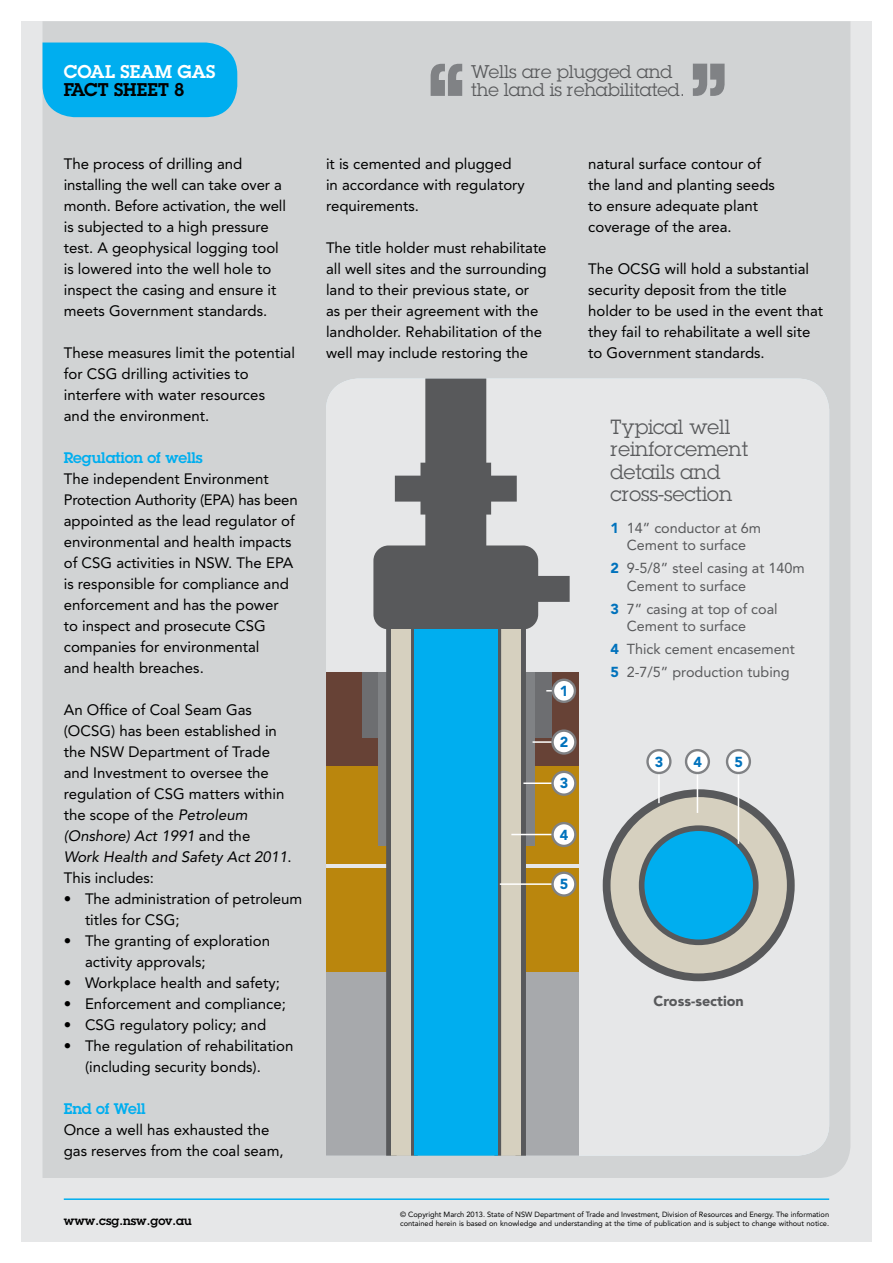
<style>
.page{position:relative;width:893px;height:1263px;background:#fff}
.page>*{position:absolute;margin:0;border:0;box-sizing:border-box;transform-origin:0 0}
.t1{font:20.1px/22.5px "Lubalin Graph";color:#58595b}
.t2{font:18px/18px "Lubalin Graph";color:#58595b}
.t3{font:600 18px "Lubalin Graph";letter-spacing:.01em;color:#fff}
.t4{font:600 18px "Lubalin Graph";letter-spacing:-.005em;color:#000}
.t5{font:15px/21px "Avenir";color:#000}
.t6{font:600 15px "Lubalin Graph";letter-spacing:-.005em;color:#00aeef}
.t7{font:14.4px/17.2px "Avenir";color:#58595b}
.t8{font:900 14.4px "Avenir";color:#58595b}
.t9{font:900 14.4px "Avenir";color:#0072bc}
.t10{font:600 12px "Lubalin Graph";color:#000}
.t11{font:7.5px/9px "Avenir";letter-spacing:-.005em;color:#000}
.s1{font-style:italic}
.s2{font-weight:900;color:#0072bc}
</style>
<div class="page">
<div style="left:21px;top:21px;width:851px;height:1221px;background:#e6e7e8"></div>
<div style="left:43px;top:21px;width:807px;height:1157px;background:#d1d3d4"></div>
<hr style="left:64px;top:1198px;width:765px;height:2px;background:#00aeef">
<svg style="left:326px;top:379px;width:503px;height:777px"></svg>
<div style="left:326px;top:766px;width:253px;height:206px;background:#ba860d"></div>
<hr style="left:326px;top:864px;width:255px;height:4px;background:#e6e7e8">
<div style="left:326px;top:673px;width:253px;height:93px;background:#674236"></div>
<div style="left:326px;top:972px;width:253px;height:184px;background:#a7a9ac"></div>
<svg style="left:326px;top:379px;width:244px;height:250px"></svg>
<div style="left:362px;top:673px;width:189px;height:65px;background:#6d6e71"></div>
<div style="left:378px;top:673px;width:157px;height:173px;background:#808285"></div>
<div style="left:386px;top:624px;width:140px;height:532px;background:#58595b"></div>
<div style="left:391px;top:629px;width:130px;height:527px;background:#d6d0bf"></div>
<div style="left:411px;top:626px;width:90px;height:530px;background:#58595b"></div>
<div style="left:414px;top:629px;width:84px;height:527px;background:#00aeef"></div>
<div style="left:603px;top:789px;width:192px;height:192px;border:16px solid #58595b;border-radius:50%"></div>
<div style="left:610px;top:797px;width:177px;height:176px;background:#d6d0bf;border-radius:50%"></div>
<div style="left:639px;top:825px;width:120px;height:120px;border:11px solid #58595b;border-radius:50%"></div>
<div style="left:644px;top:831px;width:109px;height:108px;background:#00aeef;border-radius:50%"></div>
<hr style="left:658px;top:762px;width:2px;height:41px;background:#fff">
<hr style="left:697px;top:762px;width:1px;height:51px;background:#fff">
<hr style="left:738px;top:762px;width:1px;height:82px;background:#fff">
<div style="left:552px;top:679px;width:24px;height:24px;border:5px solid #808285;border-radius:50%"></div>
<div style="left:554px;top:681px;width:20px;height:20px;background:#fff;border-radius:50%"></div>
<hr style="left:533px;top:741px;width:25px;height:2px;background:#fff">
<div style="left:551px;top:729px;width:26px;height:26px;border:5px solid #808285;border-radius:50%"></div>
<div style="left:554px;top:732px;width:20px;height:20px;background:#fff;border-radius:50%"></div>
<hr style="left:523px;top:782px;width:35px;height:2px;background:#fff">
<div style="left:551px;top:771px;width:26px;height:25px;border:5px solid #808285;border-radius:50%"></div>
<div style="left:554px;top:773px;width:20px;height:20px;background:#fff;border-radius:50%"></div>
<hr style="left:511px;top:834px;width:43px;height:1px;background:#fff">
<div style="left:551px;top:822px;width:26px;height:25px;border:5px solid #808285;border-radius:50%"></div>
<div style="left:554px;top:824px;width:20px;height:21px;background:#fff;border-radius:50%"></div>
<hr style="left:500px;top:883px;width:54px;height:2px;background:#fff">
<div style="left:551px;top:871px;width:26px;height:26px;border:5px solid #808285;border-radius:50%"></div>
<div style="left:554px;top:874px;width:20px;height:20px;background:#fff;border-radius:50%"></div>
<div style="left:646px;top:749px;width:26px;height:25px;border:5px solid #808285;border-radius:50%"></div>
<div style="left:649px;top:751px;width:20px;height:21px;background:#fff;border-radius:50%"></div>
<div style="left:685px;top:749px;width:25px;height:25px;border:5px solid #808285;border-radius:50%"></div>
<div style="left:687px;top:751px;width:21px;height:21px;background:#fff;border-radius:50%"></div>
<div style="left:726px;top:749px;width:25px;height:25px;border:5px solid #808285;border-radius:50%"></div>
<div style="left:728px;top:751px;width:21px;height:21px;background:#fff;border-radius:50%"></div>
<svg style="left:431px;top:64px;width:31px;height:32px"></svg>
<svg style="left:693px;top:64px;width:32px;height:32px"></svg>
<div style="left:43px;top:43px;width:194px;height:74px;background:#00aeef"></div>
<p class="t3" style="left:64px;top:59px;width:153px">COAL SEAM GAS</p>
<p class="t4" style="left:64px;top:77px;width:122px">FACT SHEET 8</p>
<p class="t5" style="left:64px;top:153px;width:224px">The process of drilling and installing the well can take over a month. Before activation, the well is subjected to a high pressure test. A geophysical logging tool is lowered into the well hole to inspect the casing and ensure it meets Government standards.</p>
<p class="t5" style="left:64px;top:342px;width:233px">These measures limit the potential for CSG drilling activities to interfere with water resources<br>and the environment.</p>
<p class="t6" style="left:64px;top:447px;width:141px">Regulation of wells</p>
<p class="t5" style="left:64px;top:468px;width:235px">The independent Environment<br>Protection Authority (EPA) has been appointed as the lead regulator of environmental and health impacts of CSG activities in NSW. The EPA is responsible for compliance and enforcement and has the power<br>to inspect and prosecute CSG companies for environmental<br>and health breaches.</p>
<p class="t5" style="left:64px;top:699px;width:229px">An Office of Coal Seam Gas (OCSG) has been established in the NSW Department of Trade and Investment to oversee the regulation of CSG matters within the scope of the <span class="s1">Petroleum (Onshore) Act 1991</span> and the<br><span class="s1">Work Health and Safety Act 2011</span>.<br>This includes:</p>
<p class="t5" style="left:85px;top:888px;width:219px;text-indent:-21px">• The administration of petroleum titles for CSG;</p>
<p class="t5" style="left:85px;top:930px;width:187px;text-indent:-21px">• The granting of exploration activity approvals;</p>
<p class="t5" style="left:64px;top:972px;width:218px">• Workplace health and safety;</p>
<p class="t5" style="left:64px;top:993px;width:224px">• Enforcement and compliance;</p>
<p class="t5" style="left:64px;top:1014px;width:204px">• CSG regulatory policy; and</p>
<p class="t5" style="left:85px;top:1035px;width:210px;text-indent:-21px">• The regulation of rehabilitation (including security bonds).</p>
<p class="t6" style="left:64px;top:1098px;width:83px">End of Well</p>
<p class="t5" style="left:64px;top:1119px;width:221px">Once a well has exhausted the gas reserves from the coal seam,</p>
<p class="t2" style="left:471px;top:62px;width:216px">Wells are plugged and the land is rehabilitated.</p>
<p class="t5" style="left:326px;top:153px;width:200px">it is cemented and plugged in accordance with regulatory requirements.</p>
<p class="t5" style="left:326px;top:237px;width:222px">The title holder must rehabilitate all well sites and the surrounding land to their previous state, or as per their agreement with the landholder. Rehabilitation of the well may include restoring the</p>
<p class="t5" style="left:588px;top:153px;width:188px">natural surface contour of the land and planting seeds to ensure adequate plant coverage of the area.</p>
<p class="t5" style="left:588px;top:258px;width:236px">The OCSG will hold a substantial security deposit from the title holder to be used in the event that they fail to rehabilitate a well site to Government standards.</p>
<p class="t9" style="left:560px;top:682px;width:10px">1</p>
<p class="t9" style="left:560px;top:733px;width:10px">2</p>
<p class="t9" style="left:560px;top:775px;width:10px">3</p>
<p class="t9" style="left:560px;top:826px;width:10px">4</p>
<p class="t9" style="left:560px;top:875px;width:10px">5</p>
<h1 class="t1" style="left:610px;top:415px;width:139px">Typical well reinforcement details and cross-section</h1>
<p class="t7" style="left:610px;top:519px;width:152px;text-align:center"><span class="s2">1</span> 14” conductor at 6m<br>Cement to surface</p>
<p class="t7" style="left:627px;top:560px;width:179px;text-indent:-16px"><span class="s2">2</span> 9-5/8” steel casing at 140m<br>Cement to surface</p>
<p class="t7" style="left:627px;top:600px;width:152px;text-indent:-16px"><span class="s2">3</span> 7” casing at top of coal<br>Cement to surface</p>
<p class="t7" style="left:610px;top:638px;width:186px;line-height:23.1px"><span class="s2">4</span> Thick cement encasement<br><span class="s2">5</span> 2-7/5” production tubing</p>
<p class="t9" style="left:655px;top:753px;width:10px">3</p>
<p class="t9" style="left:693px;top:753px;width:10px">4</p>
<p class="t9" style="left:734px;top:753px;width:10px">5</p>
<p class="t8" style="left:653px;top:992px;width:92px">Cross-section</p>
<p class="t10" style="left:64px;top:1213px;width:129px">www.csg.nsw.gov.au</p>
<p class="t11" style="left:400px;top:1209px;width:431px">© Copyright March 2013. State of NSW Department of Trade and Investment, Division of Resources and Energy. The information contained herein is based on knowledge and understanding at the time of publication and is subject to change without notice.</p>
</div>
